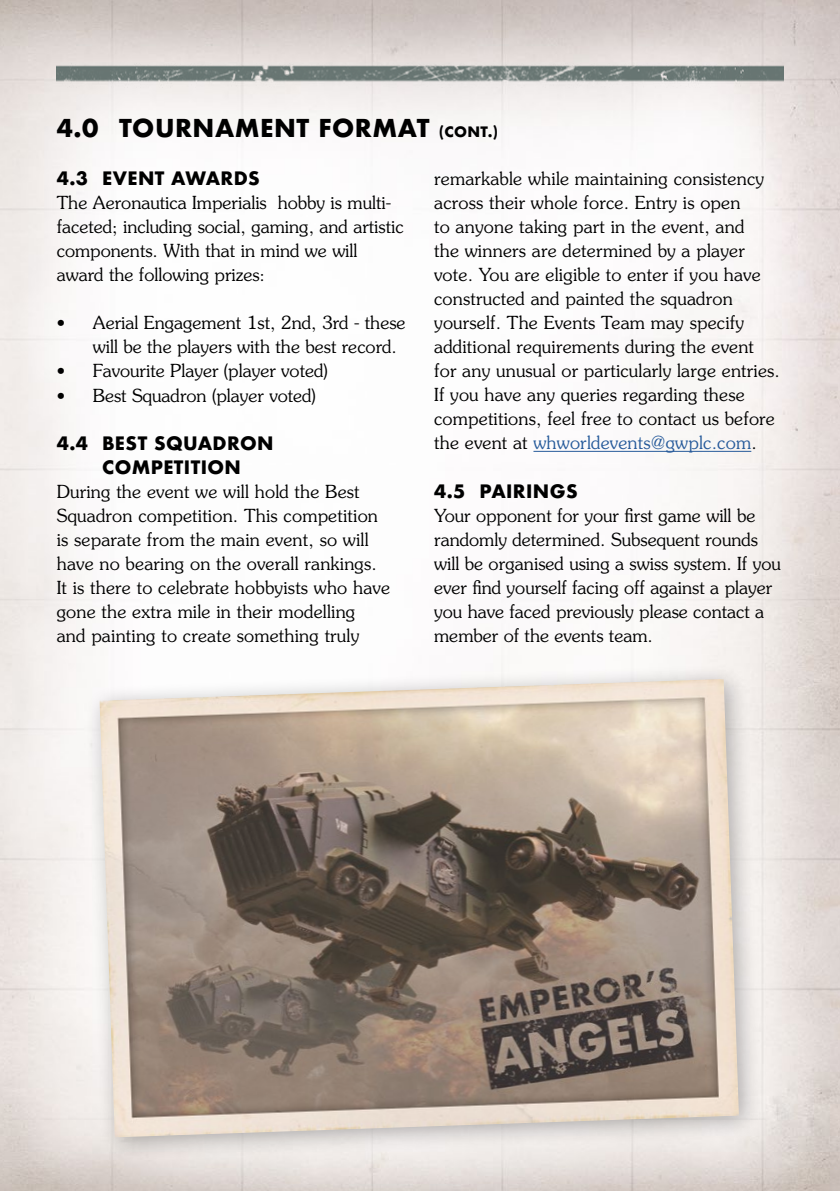
<style>
.page{position:relative;width:840px;height:1191px;background:#fff}
.page>*{position:absolute;margin:0;border:0;box-sizing:border-box;transform-origin:0 0}
.t1{font:700 24px "Futura";letter-spacing:.02em;color:#000}
.t2{font:300 18px/24px "Souvenir Std";letter-spacing:.01em;color:#000}
.t3{font:700 18px/24px "Futura";letter-spacing:.02em;color:#000}
.s1{font-size:14px}
.s2{color:#275b9b}
</style>
<div class="page">
<img style="left:0;top:0;width:839px;height:1191px">
<img style="left:57px;top:55px;width:725px;height:34px">
<hr style="left:533px;top:451px;width:217px;height:1px;background:#275b9b">
<div style="left:84px;top:663px;width:678px;height:498px;background:#000;opacity:.3"></div>
<img style="left:99px;top:679px;width:639px;height:458px">
<h1 class="t1" style="left:57px;top:111px;width:443px">4.0 TOURNAMENT FORMAT <span class="s1">(CONT.)</span></h1>
<p class="t3" style="left:57px;top:167px;width:204px">4.3 EVENT AWARDS</p>
<p class="t2" style="left:57px;top:191px;width:348px">The Aeronautica Imperialis hobby is multi&shy;faceted; including social, gaming, and artistic components. With that in mind we will award the following prizes:</p>
<p class="t2" style="left:93px;top:311px;width:314px;text-indent:-36px">• Aerial Engagement 1st, 2nd, 3rd - these will be the players with the best record.</p>
<p class="t2" style="left:57px;top:359px;width:272px">• Favourite Player (player voted)</p>
<p class="t2" style="left:57px;top:383px;width:260px">• Best Squadron (player voted)</p>
<p class="t3" style="left:102px;top:431px;width:173px;text-indent:-45px">4.4 BEST SQUADRON<br>COMPETITION</p>
<p class="t2" style="left:57px;top:479px;width:335px">During the event we will hold the Best Squadron competition. This competition is separate from the main event, so will have no bearing on the overall rankings.<br>It is there to celebrate hobbyists who have gone the extra mile in their modelling<br>and painting to create something truly</p>
<p class="t2" style="left:434px;top:167px;width:347px">remarkable while maintaining consistency across their whole force. Entry is open<br>to anyone taking part in the event, and<br>the winners are determined by a player vote. You are eligible to enter if you have constructed and painted the squadron yourself. The Events Team may specify additional requirements during the event for any unusual or particularly large entries.<br>If you have any queries regarding these competitions, feel free to contact us before the event at <span class="s2">whworldevents@gwplc.com</span>.</p>
<p class="t3" style="left:434px;top:479px;width:145px">4.5 PAIRINGS</p>
<p class="t2" style="left:434px;top:503px;width:348px">Your opponent for your first game will be randomly determined. Subsequent rounds will be organised using a swiss system. If you ever find yourself facing off against a player you have faced previously please contact a member of the events team.</p>
</div>
